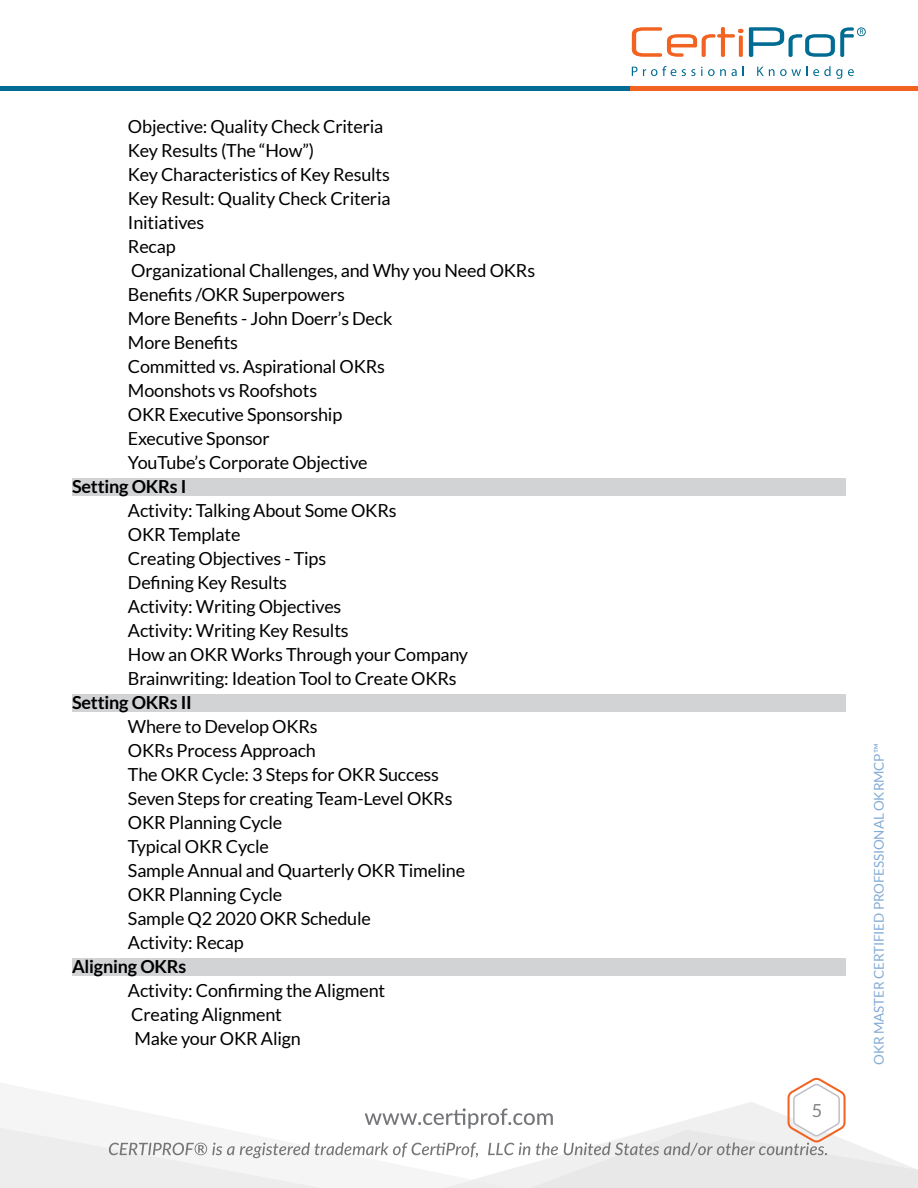
<style>
.page{position:relative;width:918px;height:1188px;background:#fff}
.page>*{position:absolute;margin:0;border:0;box-sizing:border-box;transform-origin:0 0}
.t1{font:18px/24px "Lato";letter-spacing:-.01em;color:#000}
.t2{font:700 18px "Lato";letter-spacing:-.01em;color:#000}
.t3{font:18px "Lato";color:#808285}
.t4{font:13.5px "Lato";letter-spacing:-.01em;color:#83abd6}
</style>
<div class="page">
<svg style="left:0;top:1078px;width:918px;height:110px"></svg>
<div style="left:0;top:86px;width:631px;height:5px;background:#006c93"></div>
<div style="left:631px;top:86px;width:287px;height:5px;background:#f26322"></div>
<svg style="left:632px;top:66px;width:44px;height:10px"></svg>
<svg style="left:682px;top:67px;width:55px;height:9px"></svg>
<svg style="left:757px;top:66px;width:85px;height:13px"></svg>
<svg style="left:848px;top:69px;width:6px;height:7px"></svg>
<svg style="left:632px;top:27px;width:234px;height:30px"></svg>
<div style="left:72px;top:478px;width:774px;height:18px;background:#d1d3d4"></div>
<div style="left:72px;top:694px;width:774px;height:18px;background:#d1d3d4"></div>
<div style="left:72px;top:958px;width:774px;height:18px;background:#d1d3d4"></div>
<p class="t1" style="left:128px;top:114px;width:409px">Objective: Quality Check Criteria<br>Key Results (The “How”)<br>Key Characteristics of Key Results<br>Key Result: Quality Check Criteria<br>Initiatives<br>Recap<br>Organizational Challenges, and Why you Need OKRs<br>Benefits /OKR Superpowers<br>More Benefits - John Doerr’s Deck<br>More Benefits<br>Committed vs. Aspirational OKRs<br>Moonshots vs Roofshots<br>OKR Executive Sponsorship<br>Executive Sponsor<br>YouTube’s Corporate Objective</p>
<p class="t2" style="left:72px;top:476px;width:116px">Setting OKRs I</p>
<p class="t1" style="left:128px;top:498px;width:342px">Activity: Talking About Some OKRs<br>OKR Template<br>Creating Objectives - Tips<br>Defining Key Results<br>Activity: Writing Objectives<br>Activity: Writing Key Results<br>How an OKR Works Through your Company<br>Brainwriting: Ideation Tool to Create OKRs</p>
<p class="t2" style="left:72px;top:692px;width:121px">Setting OKRs II</p>
<p class="t1" style="left:128px;top:714px;width:339px">Where to Develop OKRs<br>OKRs Process Approach<br>The OKR Cycle: 3 Steps for OKR Success<br>Seven Steps for creating Team-Level OKRs<br>OKR Planning Cycle<br>Typical OKR Cycle<br>Sample Annual and Quarterly OKR Timeline<br>OKR Planning Cycle<br>Sample Q2 2020 OKR Schedule<br>Activity: Recap</p>
<p class="t2" style="left:72px;top:956px;width:116px">Aligning OKRs</p>
<p class="t1" style="left:128px;top:978px;width:259px">Activity: Confirming the Aligment<br>Creating Alignment<br>Make your OKR Align</p>
<p class="t3" style="left:812px;top:1101px;width:12px">5</p>
<p class="t4" style="left:871px;top:1065px;width:323px;rotate:-90deg">OKR MASTER CERTIFIED PROFESSIONAL OKRMCP™</p>
</div>
